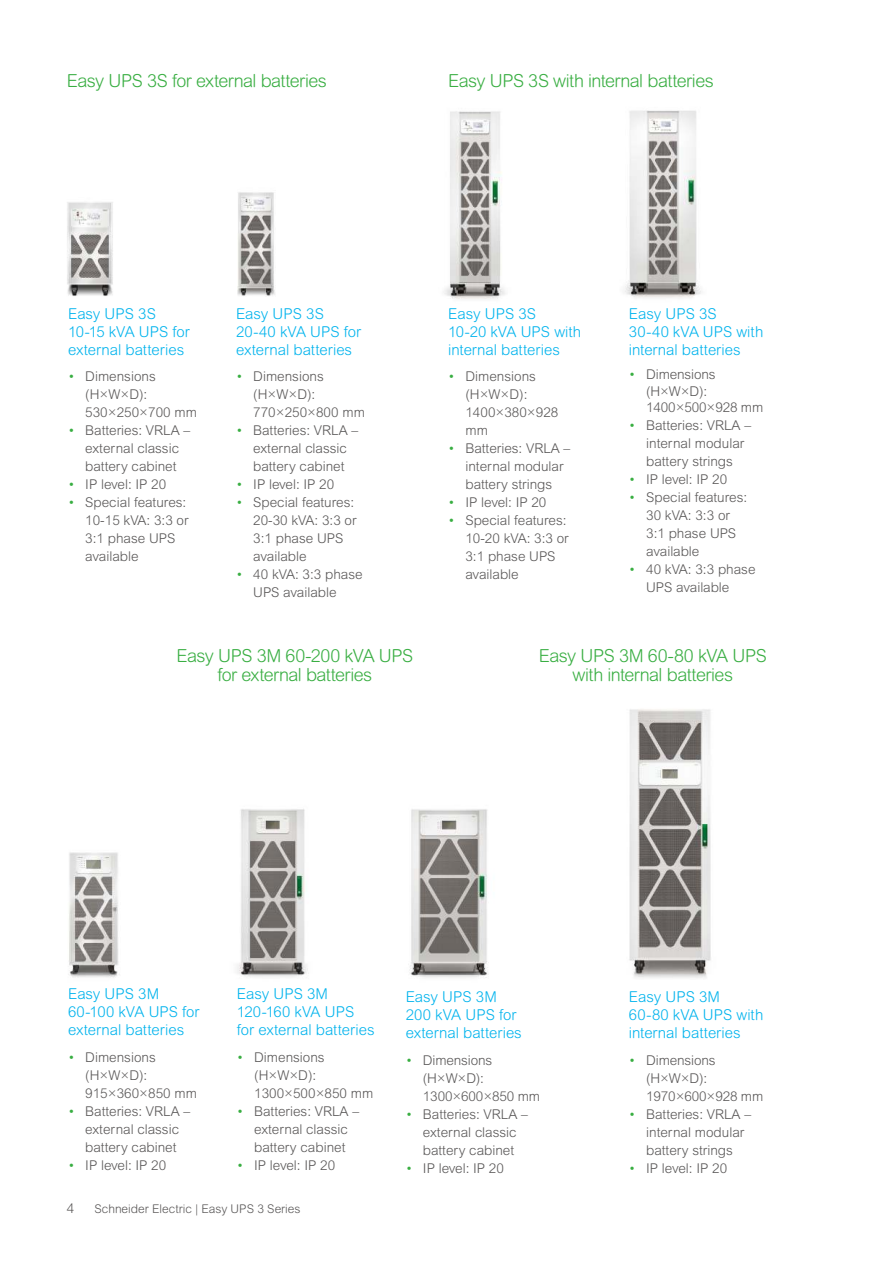
<style>
.page{position:relative;width:893px;height:1263px;background:#fff}
.page>*{position:absolute;margin:0;border:0;box-sizing:border-box;transform-origin:0 0}
.t1{font:300 18px/19.5px "Arial Rounded MT Pro";letter-spacing:-.03em;color:#39ae42;text-align:center}
.t2{font:300 15px/18px "Arial Rounded MT Pro";color:#00b3ed}
.t3{font:300 13.5px/18px "Arial MT Std";color:#595757}
.t4{font:300 13.5px "Arial MT Pro";color:#595757}
.t5{font:300 12px "Arial Rounded MT Pro";color:#595757}
.s1{color:#39ae42}
</style>
<div class="page">
<img style="left:444px;top:111px;width:62px;height:188px">
<img style="left:629px;top:709px;width:82px;height:269px">
<img style="left:624px;top:110px;width:77px;height:188px">
<img style="left:68px;top:852px;width:52px;height:126px">
<img style="left:237px;top:809px;width:71px;height:168px">
<img style="left:409px;top:809px;width:79px;height:169px">
<img style="left:237px;top:192px;width:38px;height:104px">
<img style="left:67px;top:202px;width:46px;height:94px">
<h1 class="t1" style="left:67px;top:73px;width:262px">Easy UPS 3S for external batteries</h1>
<h1 class="t1" style="left:448px;top:73px;width:267px">Easy UPS 3S with internal batteries</h1>
<p class="t2" style="left:68px;top:306px;width:123px">Easy UPS 3S<br>10-15 kVA UPS for external batteries</p>
<p class="t3" style="left:85px;top:369px;width:113px;text-indent:-17px"><span class="s1">•</span> Dimensions (H×W×D):<br>530×250×700 mm</p>
<p class="t3" style="left:68px;top:423px;width:124px;text-align:center"><span class="s1">•</span> Batteries: VRLA – external classic battery cabinet</p>
<p class="t3" style="left:68px;top:477px;width:100px"><span class="s1">•</span> IP level: IP 20</p>
<p class="t3" style="left:85px;top:495px;width:105px;text-indent:-17px"><span class="s1">•</span> Special features:<br>10-15 kVA: 3:3 or<br>3:1 phase UPS available</p>
<p class="t2" style="left:236px;top:306px;width:127px">Easy UPS 3S<br>20-40 kVA UPS for external batteries</p>
<p class="t3" style="left:253px;top:369px;width:113px;text-indent:-17px"><span class="s1">•</span> Dimensions (H×W×D):<br>770×250×800 mm</p>
<p class="t3" style="left:236px;top:423px;width:124px;text-align:center"><span class="s1">•</span> Batteries: VRLA – external classic battery cabinet</p>
<p class="t3" style="left:236px;top:477px;width:100px"><span class="s1">•</span> IP level: IP 20</p>
<p class="t3" style="left:253px;top:495px;width:105px;text-indent:-17px"><span class="s1">•</span> Special features:<br>20-30 kVA: 3:3 or<br>3:1 phase UPS available</p>
<p class="t3" style="left:253px;top:567px;width:111px;text-indent:-17px"><span class="s1">•</span> 40 kVA: 3:3 phase<br>UPS available</p>
<h1 class="t1" style="left:177px;top:647px;width:238px">Easy UPS 3M 60-200 kVA UPS for external batteries</h1>
<p class="t2" style="left:448px;top:306px;width:134px">Easy UPS 3S<br>10-20 kVA UPS with internal batteries</p>
<p class="t3" style="left:465px;top:369px;width:94px;text-indent:-17px"><span class="s1">•</span> Dimensions (H×W×D):<br>1400×380×928 mm</p>
<p class="t3" style="left:465px;top:441px;width:106px;text-indent:-17px"><span class="s1">•</span> Batteries: VRLA – internal modular battery strings</p>
<p class="t3" style="left:448px;top:495px;width:100px"><span class="s1">•</span> IP level: IP 20</p>
<p class="t3" style="left:465px;top:513px;width:105px;text-indent:-17px"><span class="s1">•</span> Special features:<br>10-20 kVA: 3:3 or<br>3:1 phase UPS available</p>
<p class="t2" style="left:629px;top:306px;width:136px">Easy UPS 3S<br>30-40 kVA UPS with internal batteries</p>
<p class="t3" style="left:646px;top:368px;width:119px;line-height:16.2px;text-indent:-17px"><span class="s1">•</span> Dimensions (H×W×D):<br>1400×500×928 mm</p>
<p class="t3" style="left:646px;top:417px;width:106px;text-indent:-17px"><span class="s1">•</span> Batteries: VRLA – internal modular battery strings</p>
<p class="t3" style="left:629px;top:471px;width:100px"><span class="s1">•</span> IP level: IP 20</p>
<p class="t3" style="left:646px;top:489px;width:103px;text-indent:-17px"><span class="s1">•</span> Special features:<br>30 kVA: 3:3 or<br>3:1 phase UPS available</p>
<p class="t3" style="left:646px;top:561px;width:111px;text-indent:-17px"><span class="s1">•</span> 40 kVA: 3:3 phase<br>UPS available</p>
<h1 class="t1" style="left:539px;top:647px;width:229px">Easy UPS 3M 60-80 kVA UPS with internal batteries</h1>
<p class="t2" style="left:68px;top:986px;width:133px">Easy UPS 3M<br>60-100 kVA UPS for external batteries</p>
<p class="t3" style="left:85px;top:1049px;width:113px;text-indent:-17px"><span class="s1">•</span> Dimensions (H×W×D):<br>915×360×850 mm</p>
<p class="t3" style="left:68px;top:1103px;width:124px;text-align:center"><span class="s1">•</span> Batteries: VRLA – external classic battery cabinet</p>
<p class="t3" style="left:68px;top:1157px;width:100px"><span class="s1">•</span> IP level: IP 20</p>
<p class="t2" style="left:237px;top:986px;width:139px">Easy UPS 3M<br>120-160 kVA UPS for external batteries</p>
<p class="t3" style="left:254px;top:1049px;width:121px;text-indent:-17px"><span class="s1">•</span> Dimensions (H×W×D):<br>1300×500×850 mm</p>
<p class="t3" style="left:237px;top:1103px;width:124px;text-align:center"><span class="s1">•</span> Batteries: VRLA – external classic battery cabinet</p>
<p class="t3" style="left:237px;top:1157px;width:100px"><span class="s1">•</span> IP level: IP 20</p>
<p class="t4" style="left:67px;top:1200px;width:9px">4</p>
<p class="t5" style="left:94px;top:1204px;width:208px">Schneider Electric | Easy UPS 3 Series</p>
<p class="t2" style="left:406px;top:989px;width:118px">Easy UPS 3M<br>200 kVA UPS for external batteries</p>
<p class="t3" style="left:423px;top:1052px;width:119px;text-indent:-17px"><span class="s1">•</span> Dimensions (H×W×D):<br>1300×600×850 mm</p>
<p class="t3" style="left:406px;top:1106px;width:124px;text-align:center"><span class="s1">•</span> Batteries: VRLA – external classic battery cabinet</p>
<p class="t3" style="left:406px;top:1160px;width:100px"><span class="s1">•</span> IP level: IP 20</p>
<p class="t2" style="left:629px;top:989px;width:136px">Easy UPS 3M<br>60-80 kVA UPS with internal batteries</p>
<p class="t3" style="left:646px;top:1052px;width:119px;text-indent:-17px"><span class="s1">•</span> Dimensions (H×W×D):<br>1970×600×928 mm</p>
<p class="t3" style="left:646px;top:1106px;width:106px;text-indent:-17px"><span class="s1">•</span> Batteries: VRLA – internal modular battery strings</p>
<p class="t3" style="left:629px;top:1160px;width:100px"><span class="s1">•</span> IP level: IP 20</p>
</div>
